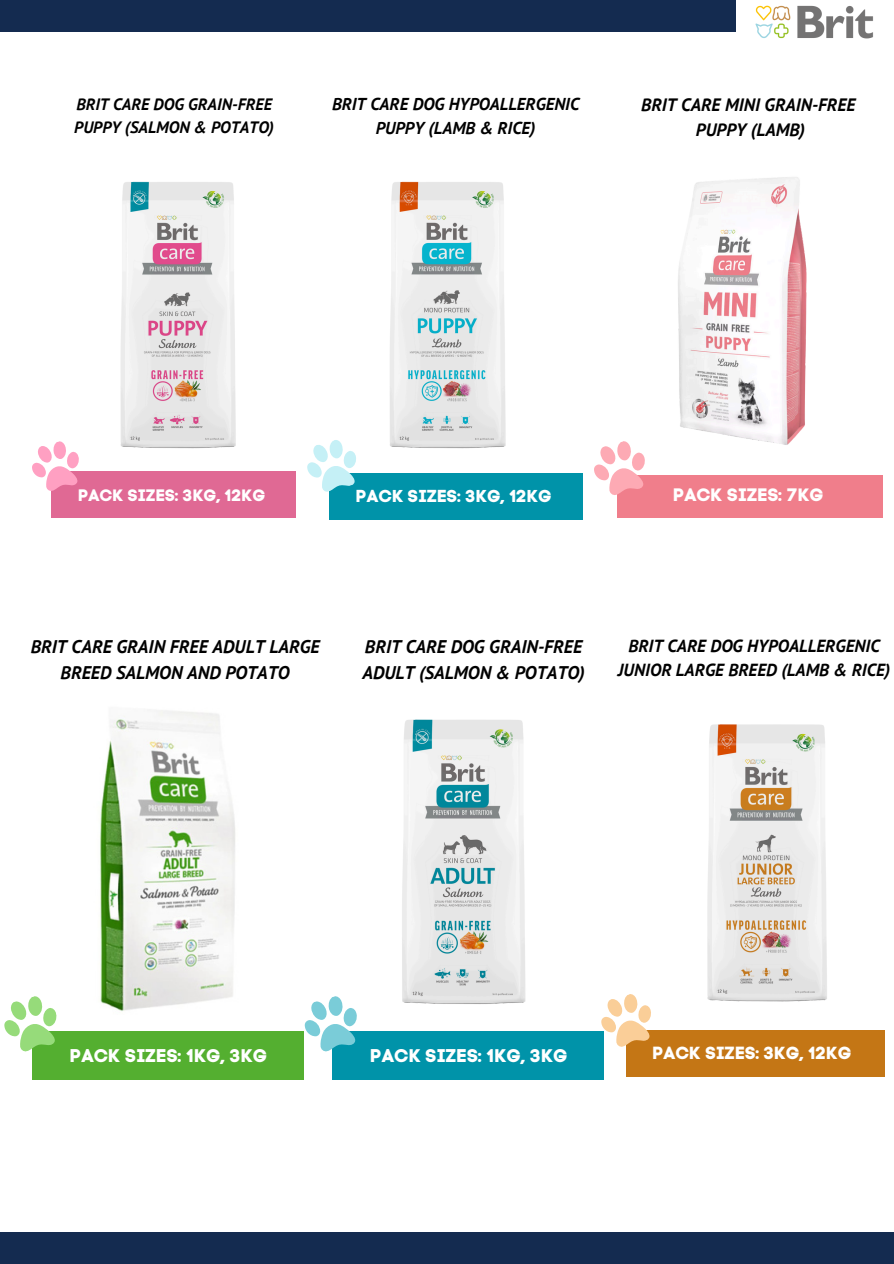
<style>
.page{position:relative;width:894px;height:1264px;background:#fff}
.page>*{position:absolute;margin:0;border:0;box-sizing:border-box;transform-origin:0 0}
.t1{font:italic 700 18.3px/25.5px "PT Sans";color:#000}
.t2{font:18.3px "Code Pro Bold LC";color:#fff}
.t3{font:italic 700 17.85px/24.9px "PT Sans";color:#000;text-align:center}
.t4{font:17.85px "Code Pro Bold LC";color:#fff}
.t5{font:italic 700 17.55px/24.3px "PT Sans";color:#000;text-align:center}
.t6{font:17.55px "Code Pro Bold LC";color:#fff}
.t7{font:italic 700 17.25px/24px "PT Sans";color:#000;text-align:center}
.t8{font:17.25px "Code Pro Bold LC";color:#fff}
.t9{font:italic 700 16.5px/23px "PT Sans";color:#000}
.t10{font:16.5px "Code Pro Bold LC";color:#fff}
</style>
<div class="page">
<div style="left:0;top:0;width:735px;height:31px;background:#142b50"></div>
<img style="left:755px;top:5px;width:118px;height:34px">
<div style="left:0;top:1232px;width:893px;height:31px;background:#142b50"></div>
<img style="left:120px;top:181px;width:116px;height:268px">
<img style="left:390px;top:181px;width:116px;height:268px">
<img style="left:678px;top:177px;width:129px;height:268px">
<div style="left:52px;top:471px;width:244px;height:47px;background:#e06994"></div>
<svg style="left:32px;top:441px;width:47px;height:54px"></svg>
<div style="left:329px;top:473px;width:253px;height:47px;background:#0093a9"></div>
<svg style="left:307px;top:440px;width:49px;height:52px"></svg>
<div style="left:617px;top:476px;width:265px;height:42px;background:#f07e8b"></div>
<svg style="left:594px;top:441px;width:58px;height:54px"></svg>
<img style="left:402px;top:719px;width:124px;height:285px">
<div style="left:332px;top:1031px;width:272px;height:49px;background:#0093a9"></div>
<div style="left:32px;top:1031px;width:272px;height:49px;background:#54af30"></div>
<svg style="left:304px;top:996px;width:53px;height:56px"></svg>
<svg style="left:4px;top:996px;width:53px;height:56px"></svg>
<img style="left:707px;top:724px;width:120px;height:278px">
<div style="left:626px;top:1030px;width:258px;height:47px;background:#c47615"></div>
<svg style="left:601px;top:994px;width:50px;height:53px"></svg>
<img style="left:100px;top:710px;width:135px;height:301px">
<p class="t9" style="left:74px;top:92px;width:201px">BRIT CARE DOG GRAIN-FREE<br>PUPPY (SALMON &amp; POTATO)</p>
<h1 class="t3" style="left:641px;top:92px;width:216px">BRIT CARE MINI GRAIN-FREE<br>PUPPY (LAMB)</h1>
<h1 class="t7" style="left:332px;top:92px;width:249px">BRIT CARE DOG HYPOALLERGENIC<br>PUPPY (LAMB &amp; RICE)</h1>
<p class="t10" style="left:78px;top:485px;width:189px">PACK SIZES: 3KG, 12KG</p>
<p class="t8" style="left:356px;top:486px;width:197px">PACK SIZES: 3KG, 12KG</p>
<h1 class="t4" style="left:673px;top:483px;width:152px">PACK SIZES: 7KG</h1>
<h1 class="t1" style="left:31px;top:633px;width:290px;text-align:center">BRIT CARE GRAIN FREE ADULT LARGE<br>BREED SALMON AND POTATO</h1>
<h1 class="t1" style="left:362px;top:633px;width:224px">BRIT CARE DOG GRAIN-FREE<br>ADULT (SALMON &amp; POTATO)</h1>
<p class="t5" style="left:617px;top:633px;width:274px">BRIT CARE DOG HYPOALLERGENIC<br>JUNIOR LARGE BREED (LAMB &amp; RICE)</p>
<p class="t2" style="left:70px;top:1044px;width:199px">PACK SIZES: 1KG, 3KG</p>
<h1 class="t2" style="left:370px;top:1044px;width:199px">PACK SIZES: 1KG, 3KG</h1>
<p class="t6" style="left:652px;top:1042px;width:200px">PACK SIZES: 3KG, 12KG</p>
</div>
